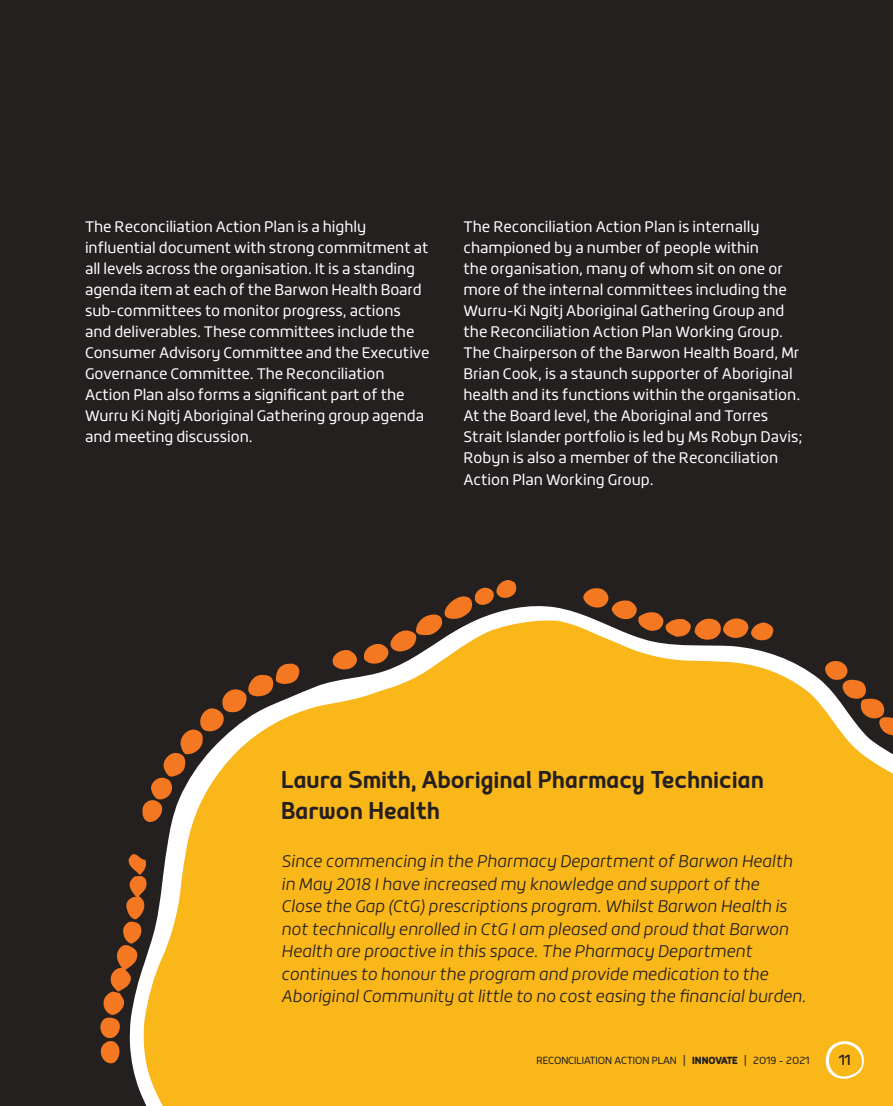
<style>
.page{position:relative;width:893px;height:1106px;background:#252020}
.page>*{position:absolute;margin:0;border:0;box-sizing:border-box;transform-origin:0 0}
.Heading_1{font:30px/31.5px "Mairy Regular 5";color:#252020}
.Highlight{font:18px "Mairy";color:#231f20}
.t1{font:italic 300 16.5px/22.5px "Roihu";color:#231f20}
.Body{font:15px/21px "Roihu";letter-spacing:-.005em;color:#fff}
.t2{font:12.75px "Mairy Regular 4";color:#231f20}
.s1{font-family:"Mairy Regular 6"}
</style>
<div class="page">
<svg style="left:132px;top:606px;width:761px;height:500px;fill:#f9b71a"></svg>
<svg style="left:825px;top:659px;width:68px;height:77px"></svg>
<svg style="left:100px;top:850px;width:49px;height:215px"></svg>
<svg style="left:583px;top:588px;width:190px;height:54px"></svg>
<svg style="left:329px;top:580px;width:188px;height:91px"></svg>
<svg style="left:142px;top:663px;width:158px;height:159px"></svg>
<svg style="left:825px;top:1040px;width:39px;height:38px"></svg>
<p class="Body" style="left:85px;top:217px;width:346px">The Reconciliation Action Plan is a highly influential document with strong commitment at all levels across the organisation. It is a standing agenda item at each of the Barwon Health Board sub-committees to monitor progress, actions and deliverables. These committees include the Consumer Advisory Committee and the Executive Governance Committee. The Reconciliation Action Plan also forms a significant part of the Wurru Ki Ngitj Aboriginal Gathering group agenda and meeting discussion.</p>
<p class="Body" style="left:463px;top:217px;width:341px">The Reconciliation Action Plan is internally championed by a number of people within<br>the organisation, many of whom sit on one or more of the internal committees including the Wurru-Ki Ngitj Aboriginal Gathering Group and the Reconciliation Action Plan Working Group.<br>The Chairperson of the Barwon Health Board, Mr Brian Cook, is a staunch supporter of Aboriginal health and its functions within the organisation.<br>At the Board level, the Aboriginal and Torres Strait Islander portfolio is led by Ms Robyn Davis; Robyn is also a member of the Reconciliation Action Plan Working Group.</p>
<p class="Heading_1" style="left:281px;top:762px;width:484px">Laura Smith, Aboriginal Pharmacy Technician<br>Barwon Health</p>
<p class="t1" style="left:281px;top:850px;width:526px">Since commencing in the Pharmacy Department of Barwon Health in May 2018 I have increased my knowledge and support of the<br>Close the Gap (CtG) prescriptions program. Whilst Barwon Health is not technically enrolled in CtG I am pleased and proud that Barwon Health are proactive in this space. The Pharmacy Department continues to honour the program and provide medication to the Aboriginal Community at little to no cost easing the financial burden.</p>
<p class="t2" style="left:537px;top:1052px;width:274px">RECONCILIATION ACTION PLAN | <span class="s1">INNOVATE</span> | 2019 - 2021</p>
<p class="Highlight" style="left:839px;top:1049px;width:13px">11</p>
</div>
